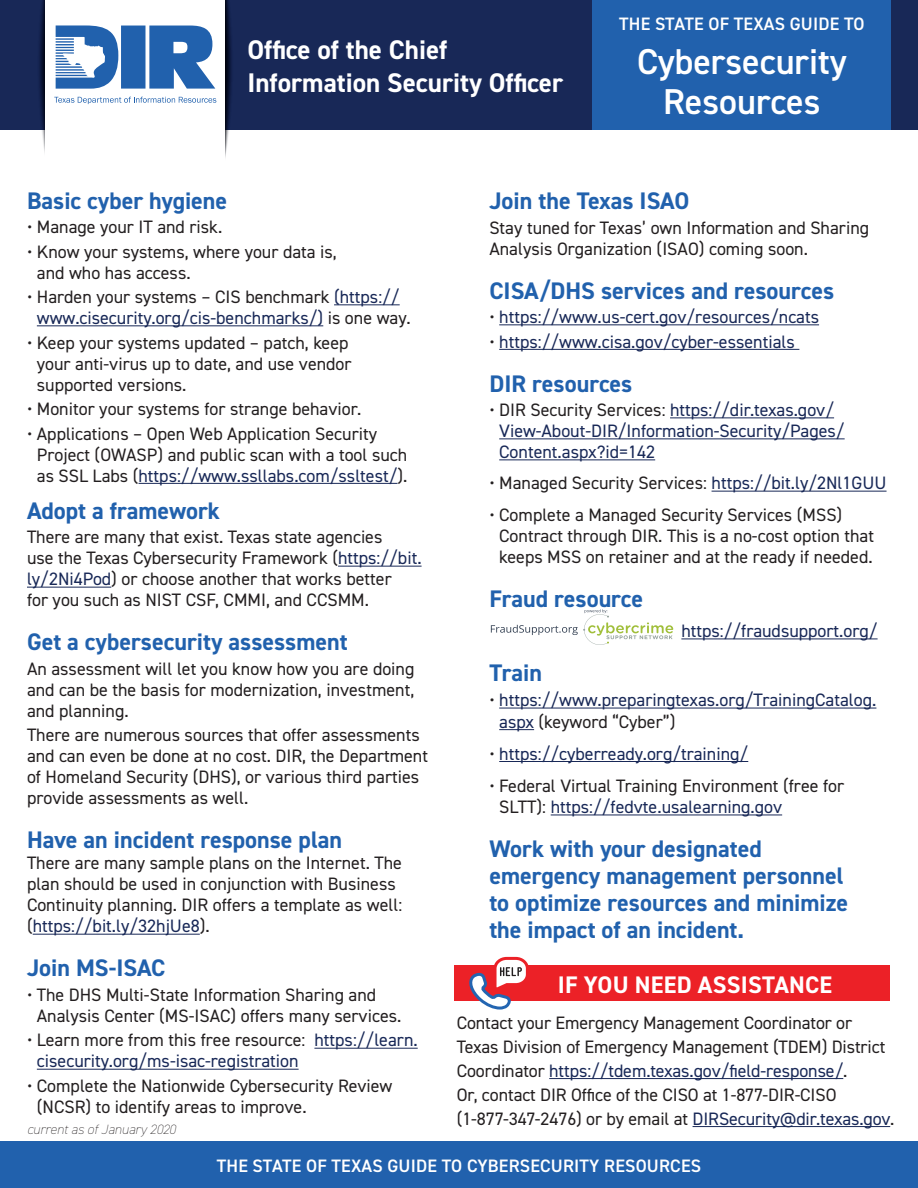
<style>
.page{position:relative;width:918px;height:1188px;background:#fff}
.page>*{position:absolute;margin:0;border:0;box-sizing:border-box;transform-origin:0 0}
.Cover_Page_Header{font:600 36px/40.5px "DIN2014";color:#fff;text-align:center}
.Cover_Page_Header-2{font:700 27px/32.4px "DIN2014";color:#fff}
.Page_Body_Text_-_Whi{font:700 24px/27px "DIN2014";color:#2161ad}
.Page_Body_Text_-_Whi-2{font:700 24px "DIN2014";letter-spacing:.01em;color:#fff}
.Page_Body_Text_-_Whi-3{font:18px/21px "DIN2014";color:#231f20}
.Page_Body_Text_-_Whi-4{font:18px/21px "DIN2014";color:#182857}
.Cover_Page_Header-3{font:600 18px "DIN2014";letter-spacing:.01em;color:#fff}
.Page_Body_Text_-_Whi-5{font:italic 200 13.5px "DIN2014";color:#231f20}
.s1{color:#231f20}
.s2{color:#182857}
</style>
<div class="page">
<div style="left:0;top:1142px;width:918px;height:46px;background:#2161ad"></div>
<div style="left:0;top:0;width:918px;height:130px;background:#182857"></div>
<div style="left:593px;top:0;width:298px;height:130px;background:#2161ad"></div>
<hr style="left:334px;top:304px;width:66px;height:1px;background:#182857">
<hr style="left:37px;top:325px;width:286px;height:1px;background:#182857">
<hr style="left:138px;top:483px;width:260px;height:1px;background:#182857">
<hr style="left:338px;top:566px;width:84px;height:1px;background:#182857">
<hr style="left:27px;top:587px;width:84px;height:1px;background:#182857">
<hr style="left:33px;top:934px;width:167px;height:1px;background:#182857">
<hr style="left:314px;top:1048px;width:104px;height:1px;background:#182857">
<hr style="left:37px;top:1069px;width:262px;height:1px;background:#182857">
<hr style="left:499px;top:324px;width:320px;height:1px;background:#182857">
<hr style="left:499px;top:349px;width:300px;height:1px;background:#182857">
<hr style="left:670px;top:417px;width:164px;height:1px;background:#182857">
<hr style="left:499px;top:438px;width:346px;height:1px;background:#182857">
<hr style="left:499px;top:459px;width:156px;height:1px;background:#182857">
<hr style="left:712px;top:491px;width:175px;height:1px;background:#182857">
<hr style="left:681px;top:638px;width:197px;height:1px;background:#182857">
<hr style="left:499px;top:708px;width:377px;height:1px;background:#182857">
<hr style="left:499px;top:729px;width:35px;height:1px;background:#182857">
<hr style="left:499px;top:761px;width:249px;height:1px;background:#182857">
<hr style="left:551px;top:815px;width:231px;height:1px;background:#182857">
<svg style="left:39px;top:0;width:193px;height:158px"></svg>
<svg style="left:491px;top:609px;width:182px;height:36px"></svg>
<div style="left:454px;top:965px;width:436px;height:36px;background:#ec2127"></div>
<hr style="left:549px;top:1078px;width:294px;height:1px;background:#182857">
<hr style="left:693px;top:1126px;width:197px;height:1px;background:#182857">
<svg style="left:469px;top:956px;width:60px;height:54px"></svg>
<p class="Cover_Page_Header-3" style="left:619px;top:12px;width:247px">THE STATE OF TEXAS GUIDE TO</p>
<p class="Cover_Page_Header-2" style="left:247px;top:33px;width:317px">Office of the Chief<br>Information Security Officer</p>
<p class="Cover_Page_Header" style="left:637px;top:40px;width:211px">Cybersecurity<br>Resources</p>
<p class="Page_Body_Text_-_Whi" style="left:27px;top:187px;width:202px">Basic cyber hygiene</p>
<p class="Page_Body_Text_-_Whi-3" style="left:27px;top:216px;width:197px">• Manage your IT and risk.</p>
<p class="Page_Body_Text_-_Whi-3" style="left:37px;top:240px;width:302px;text-indent:-10px">• Know your systems, where your data is, and who has access.</p>
<p class="Page_Body_Text_-_Whi-4" style="left:37px;top:286px;width:375px;text-indent:-10px"><span class="s1">• Harden your systems – CIS benchmark</span> (https:// www.cisecurity.org/cis-benchmarks/) <span class="s1">is one way.</span></p>
<p class="Page_Body_Text_-_Whi-3" style="left:37px;top:332px;width:316px;text-indent:-10px">• Keep your systems updated – patch, keep your anti-virus up to date, and use vendor supported versions.</p>
<p class="Page_Body_Text_-_Whi-3" style="left:27px;top:398px;width:336px">• Monitor your systems for strange behavior.</p>
<p class="Page_Body_Text_-_Whi-3" style="left:37px;top:423px;width:372px;text-indent:-10px">• Applications – Open Web Application Security<br>Project (OWASP) and public scan with a tool such as SSL Labs (<span class="s2">https://www.ssllabs.com/ssltest/</span>).</p>
<p class="Page_Body_Text_-_Whi" style="left:27px;top:497px;width:194px">Adopt a framework</p>
<p class="Page_Body_Text_-_Whi-3" style="left:27px;top:526px;width:396px">There are many that exist. Texas state agencies<br>use the Texas Cybersecurity Framework (<span class="s2">https://bit. ly/2Ni4Pod</span>) or choose another that works better<br>for you such as NIST CSF, CMMI, and CCSMM.</p>
<p class="Page_Body_Text_-_Whi" style="left:27px;top:628px;width:322px">Get a cybersecurity assessment</p>
<p class="Page_Body_Text_-_Whi-3" style="left:27px;top:658px;width:389px;text-align:justify">An assessment will let you know how you are doing and can be the basis for modernization, investment, and planning.</p>
<p class="Page_Body_Text_-_Whi-3" style="left:27px;top:724px;width:403px">There are numerous sources that offer assessments and can even be done at no cost. DIR, the Department of Homeland Security (DHS), or various third parties provide assessments as well.</p>
<p class="Page_Body_Text_-_Whi" style="left:27px;top:826px;width:317px">Have an incident response plan</p>
<p class="Page_Body_Text_-_Whi-3" style="left:27px;top:852px;width:377px">There are many sample plans on the Internet. The plan should be used in conjunction with Business Continuity planning. DIR offers a template as well: (<span class="s2">https://bit.ly/32hjUe8</span>).</p>
<p class="Page_Body_Text_-_Whi" style="left:27px;top:954px;width:140px">Join MS-ISAC</p>
<p class="Page_Body_Text_-_Whi-3" style="left:37px;top:984px;width:366px;text-indent:-10px">• The DHS Multi-State Information Sharing and<br>Analysis Center (MS-ISAC) offers many services.</p>
<p class="Page_Body_Text_-_Whi-4" style="left:37px;top:1029px;width:382px;text-indent:-10px"><span class="s1">• Learn more from this free resource:</span> https://learn. cisecurity.org/ms-isac-registration</p>
<p class="Page_Body_Text_-_Whi-3" style="left:37px;top:1075px;width:357px;text-indent:-10px">• Complete the Nationwide Cybersecurity Review (NCSR) to identify areas to improve.</p>
<p class="Page_Body_Text_-_Whi-5" style="left:27px;top:1122px;width:150px">current as of January 2020</p>
<p class="Page_Body_Text_-_Whi" style="left:489px;top:187px;width:201px">Join the Texas ISAO</p>
<p class="Page_Body_Text_-_Whi-3" style="left:489px;top:216px;width:381px">Stay tuned for Texas’ own Information and Sharing<br>Analysis Organization (ISAO) coming soon.</p>
<p class="Page_Body_Text_-_Whi" style="left:489px;top:276px;width:346px">CISA/DHS services and resources</p>
<p class="Page_Body_Text_-_Whi-4" style="left:489px;top:306px;width:331px"><span class="s1">•</span> https://www.us-cert.gov/resources/ncats</p>
<p class="Page_Body_Text_-_Whi-4" style="left:489px;top:331px;width:307px"><span class="s1">•</span> https://www.cisa.gov/cyber-essentials</p>
<p class="Page_Body_Text_-_Whi" style="left:489px;top:370px;width:144px">DIR resources</p>
<p class="Page_Body_Text_-_Whi-4" style="left:499px;top:399px;width:347px;text-indent:-10px"><span class="s1">• DIR Security Services:</span> https://dir.texas.gov/<br>View-About-DIR/Information-Security/Pages/<br>Content.aspx?id=142</p>
<p class="Page_Body_Text_-_Whi-3" style="left:489px;top:472px;width:399px">• Managed Security Services: <span class="s2">https://bit.ly/2Nl1GUU</span></p>
<p class="Page_Body_Text_-_Whi-3" style="left:499px;top:504px;width:376px;text-indent:-10px">• Complete a Managed Security Services (MSS)<br>Contract through DIR. This is a no-cost option that keeps MSS on retainer and at the ready if needed.</p>
<p class="Page_Body_Text_-_Whi" style="left:489px;top:585px;width:155px">Fraud resource</p>
<p class="Page_Body_Text_-_Whi-4" style="left:681px;top:620px;width:198px">https://fraudsupport.org/</p>
<p class="Page_Body_Text_-_Whi" style="left:489px;top:659px;width:54px">Train</p>
<p class="Page_Body_Text_-_Whi-4" style="left:499px;top:689px;width:379px;line-height:21.6px;text-indent:-10px"><span class="s1">•</span> https://www.preparingtexas.org/TrainingCatalog. aspx <span class="s1">(keyword “Cyber”)</span></p>
<p class="Page_Body_Text_-_Whi-4" style="left:489px;top:743px;width:260px"><span class="s1">•</span> https://cyberready.org/training/</p>
<p class="Page_Body_Text_-_Whi-3" style="left:499px;top:774px;width:347px;line-height:21.6px;text-indent:-10px">• Federal Virtual Training Environment (free for<br>SLTT): <span class="s2">https://fedvte.usalearning.gov</span></p>
<p class="Page_Body_Text_-_Whi" style="left:489px;top:835px;width:360px">Work with your designated emergency management personnel to optimize resources and minimize the impact of an incident.</p>
<p class="Page_Body_Text_-_Whi-2" style="left:558px;top:968px;width:276px">IF YOU NEED ASSISTANCE</p>
<p class="Page_Body_Text_-_Whi-3" style="left:457px;top:1010px;width:439px;line-height:24px">Contact your Emergency Management Coordinator or Texas Division of Emergency Management (TDEM) District Coordinator <span class="s2">https://tdem.texas.gov/field-response/</span>.<br>Or, contact DIR Office of the CISO at 1-877-DIR-CISO (1-877-347-2476) or by email at <span class="s2">DIRSecurity@dir.texas.gov</span>.</p>
<p class="Cover_Page_Header-3" style="left:217px;top:1154px;width:486px">THE STATE OF TEXAS GUIDE TO CYBERSECURITY RESOURCES</p>
</div>
